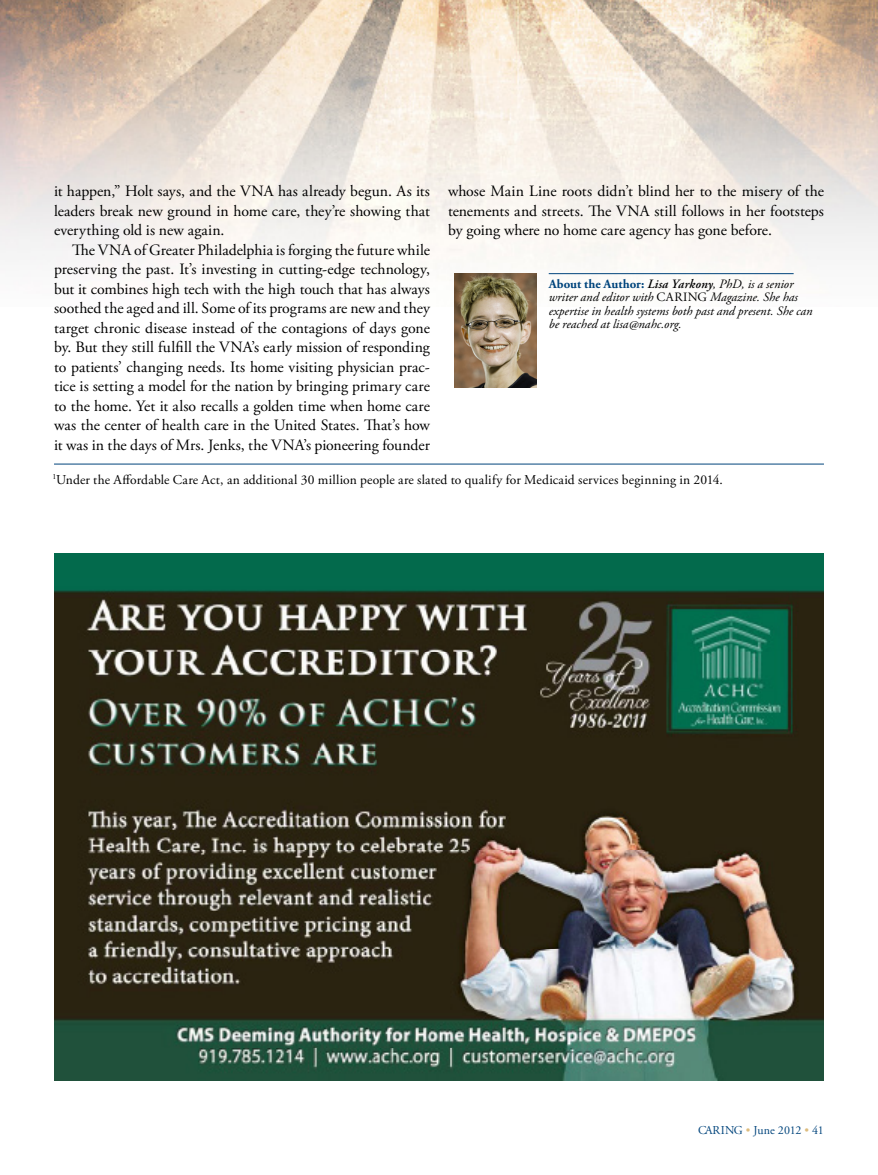
<style>
.page{position:relative;width:878px;height:1175px;background:#fff}
.page>*{position:absolute;margin:0;border:0;box-sizing:border-box;transform-origin:0 0}
.t1{font:15.75px/19.5px "Adobe Garamond Pro";color:#000;text-align:justify}
.t2{font:13.5px "Adobe Garamond Pro";letter-spacing:-.005em;color:#000}
.t3{font:italic 12.75px/13.5px "Adobe Garamond Pro";letter-spacing:.005em;color:#000}
.t4{font:12px "Adobe Garamond Pro";letter-spacing:-.02em;color:#00447c}
.s1{font-weight:700;font-style:normal;color:#00447c}
.s2{font-weight:600}
.s3{font-style:normal}
.s4{color:#ddbc7e}
</style>
<div class="page">
<img style="left:0;top:0;width:878px;height:307px">
<hr style="left:54px;top:464px;width:770px;height:1px;background:#00447c">
<img style="left:54px;top:554px;width:770px;height:526px">
<hr style="left:548px;top:273px;width:245px;height:1px;background:#00447c">
<img style="left:454px;top:273px;width:82px;height:115px">
<p class="t1" style="left:54px;top:182px;width:377px">it happen,” Holt says, and the VNA has already begun. As its leaders break new ground in home care, they’re showing that everything old is new again.</p>
<p class="t1" style="left:54px;top:240px;width:377px;text-indent:18px">The VNA of Greater Philadelphia is forging the future while preserving the past. It’s investing in cutting-edge technology, but it combines high tech with the high touch that has always soothed the aged and ill. Some of its programs are new and they target chronic disease instead of the contagions of days gone by. But they still fulfill the VNA’s early mission of responding to patients’ changing needs. Its home visiting physician prac&shy;tice is setting a model for the nation by bringing primary care to the home. Yet it also recalls a golden time when home care was the center of health care in the United States. That’s how it was in the days of Mrs. Jenks, the VNA’s pioneering founder</p>
<p class="t1" style="left:448px;top:182px;width:377px">whose Main Line roots didn’t blind her to the misery of the tenements and streets. The VNA still follows in her footsteps by going where no home care agency has gone before.</p>
<p class="t3" style="left:548px;top:277px;width:265px"><span class="s1">About the Author:</span> <span class="s2">Lisa Yarkony</span>, PhD, is a senior writer and editor with <span class="s3">CARING</span> Magazine. She has expertise in health systems both past and present. She can be reached at lisa@nahc.org.</p>
<p class="t2" style="left:52px;top:471px;width:672px"><sup>1</sup>Under the Affordable Care Act, an additional 30 million people are slated to qualify for Medicaid services beginning in 2014.</p>
<p class="t4" style="left:698px;top:1123px;width:127px">CARING <span class="s4">•</span> June 2012 <span class="s4">•</span> 41</p>
</div>
